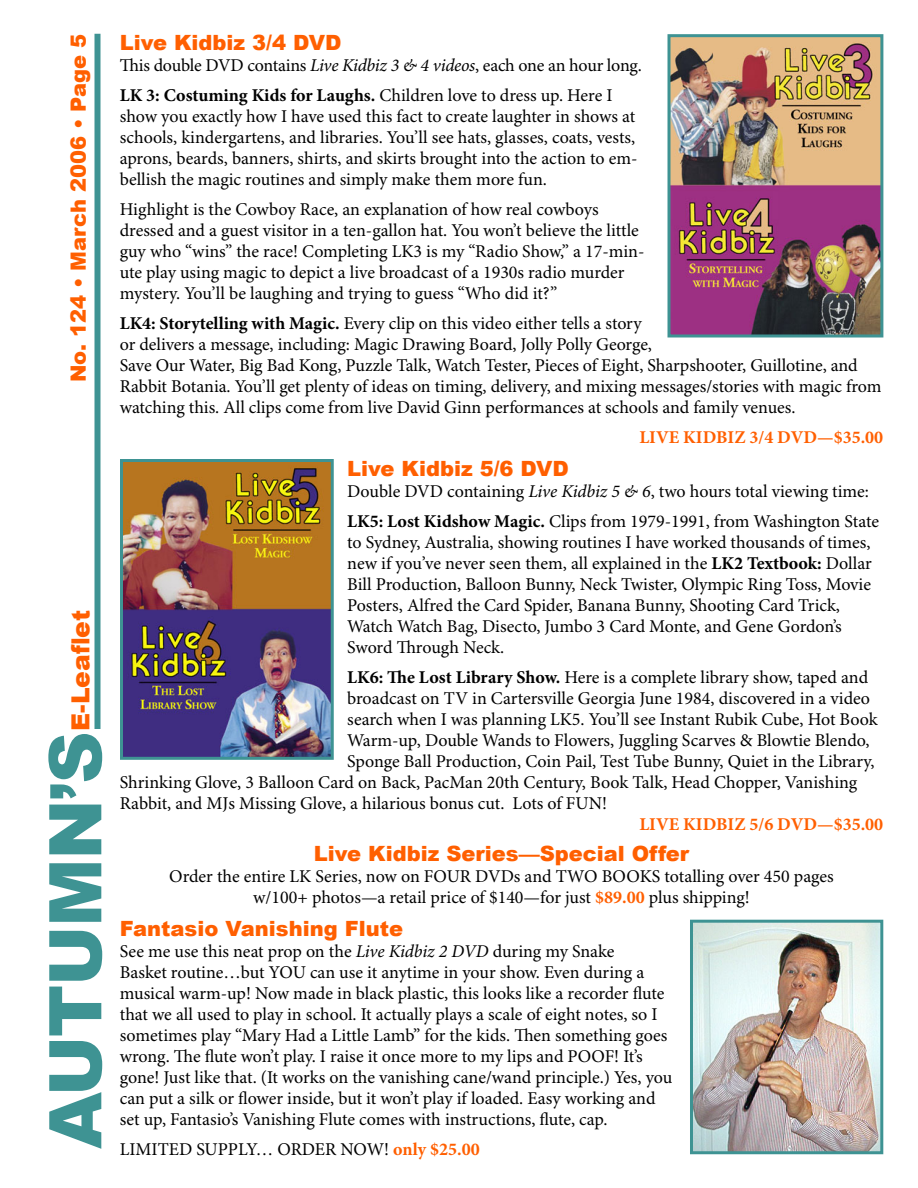
<style>
.page{position:relative;width:918px;height:1188px;background:#fff}
.page>*{position:absolute;margin:0;border:0;box-sizing:border-box;transform-origin:0 0}
.t1{font:900 72.75px "Arial";letter-spacing:-.02em;color:#3e9393}
.t2{font:900 25.05px "Arial";color:#ff5f00}
.t3{font:900 21px "Arial";color:#ff5f00}
.t4{font:18px/21px "Minion Pro";color:#000}
.t5{font:700 18px "Minion Pro";color:#ff5f00}
.s1{font-size:65.55px}
.s2{font-style:italic}
.s3{font-weight:700}
.s4{font-weight:700;color:#ff5f00}
</style>
<div class="page">
<div style="left:94px;top:34px;width:6px;height:695px;background:#3e9393"></div>
<img style="left:672px;top:38px;width:207px;height:296px">
<div style="left:668px;top:34px;width:215px;height:304px;border:3px solid #3e9393"></div>
<img style="left:124px;top:463px;width:206px;height:293px">
<div style="left:120px;top:459px;width:214px;height:301px;border:3px solid #3e9393"></div>
<img style="left:694px;top:924px;width:185px;height:226px">
<div style="left:690px;top:920px;width:193px;height:234px;border:3px solid #3e9393"></div>
<p class="t3" style="left:63px;top:382px;width:350px;rotate:-90deg">No. 124 • March 2006 • Page 5</p>
<h2 class="t2" style="left:62px;top:731px;width:122px;rotate:-90deg">E-Leaflet</h2>
<h1 class="t1" style="left:21px;top:1149px;width:419px;rotate:-90deg">AUTUMN<span class="s1">’</span>S</h1>
<p class="t3" style="left:120px;top:27px;width:223px">Live Kidbiz 3/4 DVD</p>
<p class="t4" style="left:120px;top:51px;width:524px;line-height:30px">This double DVD contains <span class="s2">Live Kidbiz 3 &amp; 4 videos</span>, each one an hour long.<br><span class="s3">LK 3: Costuming Kids for Laughs.</span> Children love to dress up. Here I</p>
<p class="t4" style="left:120px;top:107px;width:519px">show you exactly how I have used this fact to create laughter in shows at schools, kindergartens, and libraries. You’ll see hats, glasses, coats, vests, aprons, beards, banners, shirts, and skirts brought into the action to em&shy;bellish the magic routines and simply make them more fun.</p>
<p class="t4" style="left:120px;top:200px;width:526px">Highlight is the Cowboy Race, an explanation of how real cowboys dressed and a guest visitor in a ten-gallon hat. You won’t believe the little guy who “wins” the race! Completing LK3 is my “Radio Show,” a 17-min&shy;ute play using magic to depict a live broadcast of a 1930s radio murder mystery. You’ll be laughing and trying to guess “Who did it?”</p>
<p class="t4" style="left:120px;top:314px;width:763px"><span class="s3">LK4: Storytelling with Magic.</span> Every clip on this video either tells a story<br>or delivers a message, including: Magic Drawing Board, Jolly Polly George,<br>Save Our Water, Big Bad Kong, Puzzle Talk, Watch Tester, Pieces of Eight, Sharpshooter, Guillotine, and Rabbit Botania. You’ll get plenty of ideas on timing, delivery, and mixing messages/stories with magic from watching this. All clips come from live David Ginn performances at schools and family venues.</p>
<p class="t5" style="left:639px;top:430px;width:245px">LIVE KIDBIZ 3/4 DVD—$35.00</p>
<p class="t3" style="left:347px;top:453px;width:223px">Live Kidbiz 5/6 DVD</p>
<p class="t4" style="left:347px;top:477px;width:533px;line-height:30px">Double DVD containing <span class="s2">Live Kidbiz 5 &amp; 6</span>, two hours total viewing time:<br><span class="s3">LK5: Lost Kidshow Magic.</span> Clips from 1979-1991, from Washington State</p>
<p class="t4" style="left:347px;top:533px;width:526px">to Sydney, Australia, showing routines I have worked thousands of times, new if you’ve never seen them, all explained in the <span class="s3">LK2 Textbook:</span> Dollar Bill Production, Balloon Bunny, Neck Twister, Olympic Ring Toss, Movie Posters, Alfred the Card Spider, Banana Bunny, Shooting Card Trick, Watch Watch Bag, Disecto, Jumbo 3 Card Monte, and Gene Gordon’s Sword Through Neck.</p>
<p class="t4" style="left:347px;top:668px;width:522px"><span class="s3">LK6: The Lost Library Show.</span> Here is a complete library show, taped and</p>
<p class="t4" style="left:347px;top:689px;width:524px">broadcast on TV in Cartersville Georgia June 1984, discovered in a video</p>
<p class="t4" style="left:347px;top:710px;width:532px">search when I was planning LK5. You’ll see Instant Rubik Cube, Hot Book</p>
<p class="t4" style="left:347px;top:731px;width:524px">Warm-up, Double Wands to Flowers, Juggling Scarves &amp; Blowtie Blendo,</p>
<p class="t4" style="left:347px;top:752px;width:529px">Sponge Ball Production, Coin Pail, Test Tube Bunny, Quiet in the Library,</p>
<p class="t4" style="left:120px;top:773px;width:739px">Shrinking Glove, 3 Balloon Card on Back, PacMan 20th Century, Book Talk, Head Chopper, Vanishing</p>
<p class="t4" style="left:120px;top:794px;width:489px">Rabbit, and MJs Missing Glove, a hilarious bonus cut. Lots of FUN!</p>
<p class="t5" style="left:639px;top:817px;width:245px">LIVE KIDBIZ 5/6 DVD—$35.00</p>
<p class="t3" style="left:314px;top:837px;width:377px">Live Kidbiz Series—Special Offer</p>
<p class="t4" style="left:169px;top:867px;width:666px;text-align:center">Order the entire LK Series, now on FOUR DVDs and TWO BOOKS totalling over 450 pages w/100+ photos—a retail price of $140—for just <span class="s4">$89.00</span> plus shipping!</p>
<p class="t3" style="left:120px;top:912px;width:285px">Fantasio Vanishing Flute</p>
<p class="t4" style="left:120px;top:942px;width:554px">See me use this neat prop on the <span class="s2">Live Kidbiz 2 DVD</span> during my Snake<br>Basket routine…but YOU can use it anytime in your show. Even during a musical warm-up! Now made in black plastic, this looks like a recorder flute that we all used to play in school. It actually plays a scale of eight notes, so I sometimes play “Mary Had a Little Lamb” for the kids. Then something goes wrong. The flute won’t play. I raise it once more to my lips and POOF! It’s gone! Just like that. (It works on the vanishing cane/wand principle.) Yes, you can put a silk or flower inside, but it won’t play if loaded. Easy working and set up, Fantasio’s Vanishing Flute comes with instructions, flute, cap.</p>
<p class="t4" style="left:120px;top:1140px;width:361px">LIMITED SUPPLY… ORDER NOW! <span class="s4">only $25.00</span></p>
</div>
